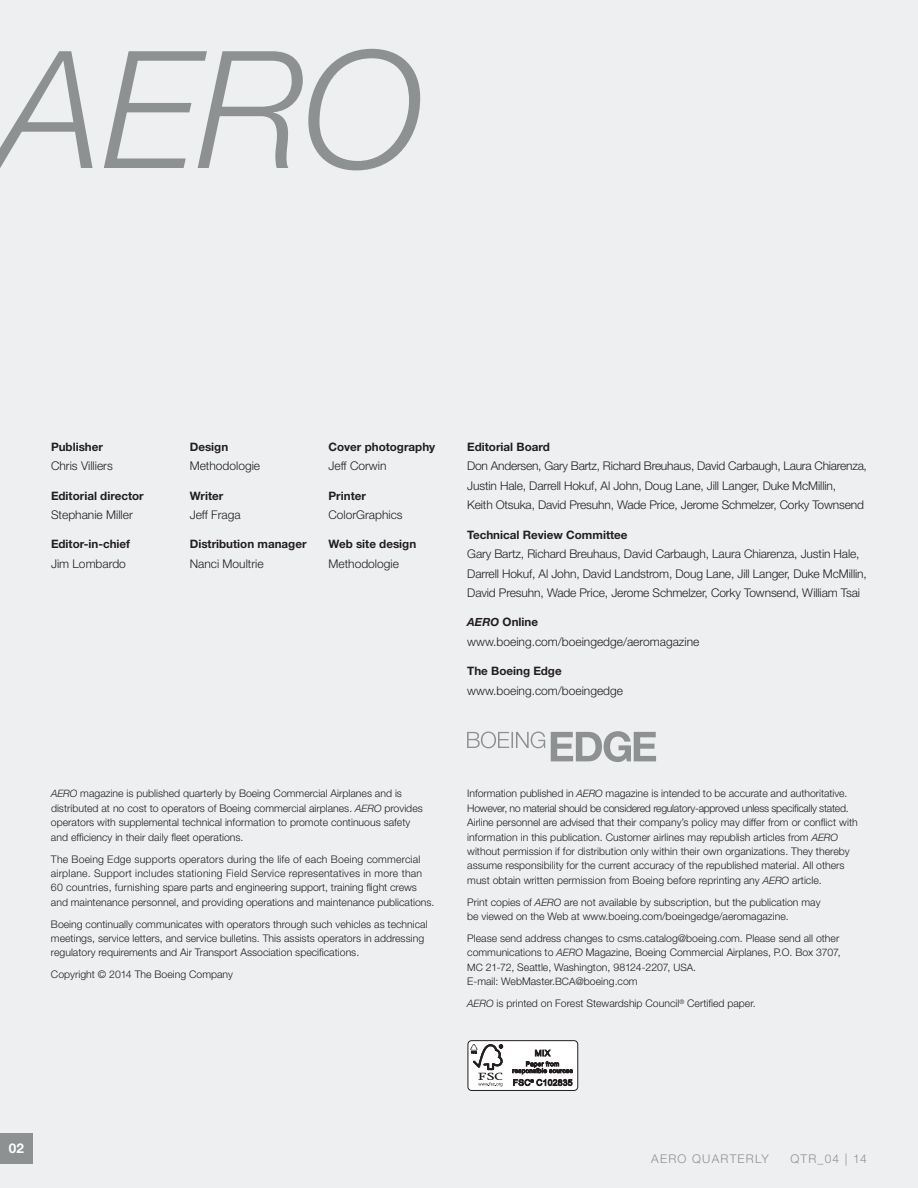
<style>
.page{position:relative;width:918px;height:1188px;background:#edeff0}
.page>*{position:absolute;margin:0;border:0;box-sizing:border-box;transform-origin:0 0}
.t1{font:italic 300 163.5px "Helvetica Neue LT Std";color:#8e9192}
.t2{font:700 13.5px "Helvetica Neue LT Std";color:#fff}
.t3{font:300 12px/19.5px "Helvetica Neue LT Std";letter-spacing:-.01em;color:#231f20}
.t4{font:300 12px "Helvetica Neue LT Std";letter-spacing:.1em;color:#8e9192}
.t5{font:700 11.7px "Helvetica Neue LT Std";color:#231f20}
.t6{font:300 10.5px/14.4px "Helvetica Neue LT Std";color:#231f20}
.s1{font-style:italic;font-size:11.25px}
.s2{font-style:italic;font-size:10.2px}
.s3{font-size:10.2px}
</style>
<div class="page">
<div style="left:0;top:1133px;width:33px;height:30px;background:#8e9192"></div>
<div style="left:468px;top:1041px;width:110px;height:49px;background:#fff;border-radius:4px"></div>
<div style="left:468px;top:1040px;width:110px;height:51px;border:1px solid #231f20;border-radius:4px"></div>
<svg style="left:470px;top:1044px;width:33px;height:43px"></svg>
<svg style="left:512px;top:1049px;width:61px;height:37px"></svg>
<svg style="left:551px;top:731px;width:105px;height:31px"></svg>
<svg style="left:467px;top:732px;width:78px;height:16px"></svg>
<h1 class="t1" style="left:0;top:13px;width:425px">AERO</h1>
<p class="t5" style="left:51px;top:439px;width:54px">Publisher</p>
<p class="t3" style="left:51px;top:456px;width:63px">Chris Villiers</p>
<p class="t5" style="left:51px;top:488px;width:94px">Editorial director</p>
<p class="t3" style="left:51px;top:505px;width:83px">Stephanie Miller</p>
<p class="t5" style="left:51px;top:537px;width:81px">Editor-in-chief</p>
<p class="t3" style="left:51px;top:553px;width:76px">Jim Lombardo</p>
<p class="t5" style="left:190px;top:439px;width:40px">Design</p>
<p class="t3" style="left:190px;top:456px;width:72px">Methodologie</p>
<p class="t5" style="left:190px;top:488px;width:35px">Writer</p>
<p class="t3" style="left:190px;top:505px;width:52px">Jeff Fraga</p>
<p class="t5" style="left:190px;top:537px;width:118px">Distribution manager</p>
<p class="t3" style="left:190px;top:553px;width:76px">Nanci Moultrie</p>
<p class="t5" style="left:328px;top:439px;width:108px">Cover photography</p>
<p class="t3" style="left:328px;top:456px;width:60px">Jeff Corwin</p>
<p class="t5" style="left:328px;top:488px;width:39px">Printer</p>
<p class="t3" style="left:328px;top:505px;width:76px">ColorGraphics</p>
<p class="t5" style="left:328px;top:537px;width:89px">Web site design</p>
<p class="t3" style="left:328px;top:553px;width:72px">Methodologie</p>
<p class="t5" style="left:467px;top:439px;width:84px">Editorial Board</p>
<p class="t3" style="left:467px;top:456px;width:401px">Don Andersen, Gary Bartz, Richard Breuhaus, David Carbaugh, Laura Chiarenza,<br>Justin Hale, Darrell Hokuf, Al John, Doug Lane, Jill Langer, Duke McMillin,<br>Keith Otsuka, David Presuhn, Wade Price, Jerome Schmelzer, Corky Townsend</p>
<p class="t5" style="left:467px;top:527px;width:162px">Technical Review Committee</p>
<p class="t3" style="left:467px;top:544px;width:401px">Gary Bartz, Richard Breuhaus, David Carbaugh, Laura Chiarenza, Justin Hale,<br>Darrell Hokuf, Al John, David Landstrom, Doug Lane, Jill Langer, Duke McMillin,<br>David Presuhn, Wade Price, Jerome Schmelzer, Corky Townsend, William Tsai</p>
<p class="t5" style="left:467px;top:615px;width:72px"><span class="s1">AERO</span> Online</p>
<p class="t3" style="left:467px;top:631px;width:234px">www.boeing.com/boeingedge/aeromagazine</p>
<p class="t5" style="left:467px;top:664px;width:96px">The Boeing Edge</p>
<p class="t3" style="left:467px;top:680px;width:157px">www.boeing.com/boeingedge</p>
<p class="t6" style="left:51px;top:786px;width:373px"><span class="s2">AERO</span> magazine is published quarterly by Boeing Commercial Airplanes and is distributed at no cost to operators of Boeing commercial airplanes. <span class="s2">AERO</span> provides operators with supplemental technical information to promote continuous safety and efficiency in their daily fleet operations.</p>
<p class="t6" style="left:51px;top:851px;width:385px">The Boeing Edge supports operators during the life of each Boeing commercial airplane. Support includes stationing Field Service representatives in more than 60 countries, furnishing spare parts and engineering support, training flight crews and maintenance personnel, and providing operations and maintenance publications.</p>
<p class="t6" style="left:51px;top:916px;width:378px">Boeing continually communicates with operators through such vehicles as technical meetings, service letters, and service bulletins. This assists operators in addressing regulatory requirements and Air Transport Association specifications.</p>
<p class="t6" style="left:51px;top:967px;width:184px">Copyright © 2014 The Boeing Company</p>
<p class="t6" style="left:467px;top:786px;width:392px">Information published in <span class="s2">AERO</span> magazine is intended to be accurate and authoritative.<br>However, no material should be considered regulatory-approved unless specifically stated.<br>Airline personnel are advised that their company’s policy may differ from or conflict with information in this publication. Customer airlines may republish articles from <span class="s2">AERO </span>without permission if for distribution only within their own organizations. They thereby assume responsibility for the current accuracy of the republished material. All others must obtain written permission from Boeing before reprinting any <span class="s2">AERO</span> article.</p>
<p class="t6" style="left:467px;top:895px;width:355px">Print copies of <span class="s2">AERO</span> are not available by subscription, but the publication may be viewed on the Web at www.boeing.com/boeingedge/aeromagazine.</p>
<p class="t6" style="left:467px;top:931px;width:375px">Please send address changes to csms.catalog@boeing.com. Please send all other communications to <span class="s2">AERO</span> Magazine, Boeing Commercial Airplanes, P.O. Box 3707, <span class="s3">MC</span> 21-72, Seattle, Washington, 98124‑2207, <span class="s3">USA</span>.<br>E-mail: WebMaster.<span class="s3">BCA</span>@boeing.com</p>
<p class="t6" style="left:467px;top:996px;width:290px"><span class="s2">AERO</span> is printed on Forest Stewardship Council<sup>®</sup> Certified paper.</p>
<p class="t2" style="left:9px;top:1140px;width:17px">02</p>
<p class="t4" style="left:651px;top:1152px;width:119px">AERO QUARTERLY</p>
<p class="t4" style="left:790px;top:1152px;width:78px">QTR_04 | 14</p>
</div>
